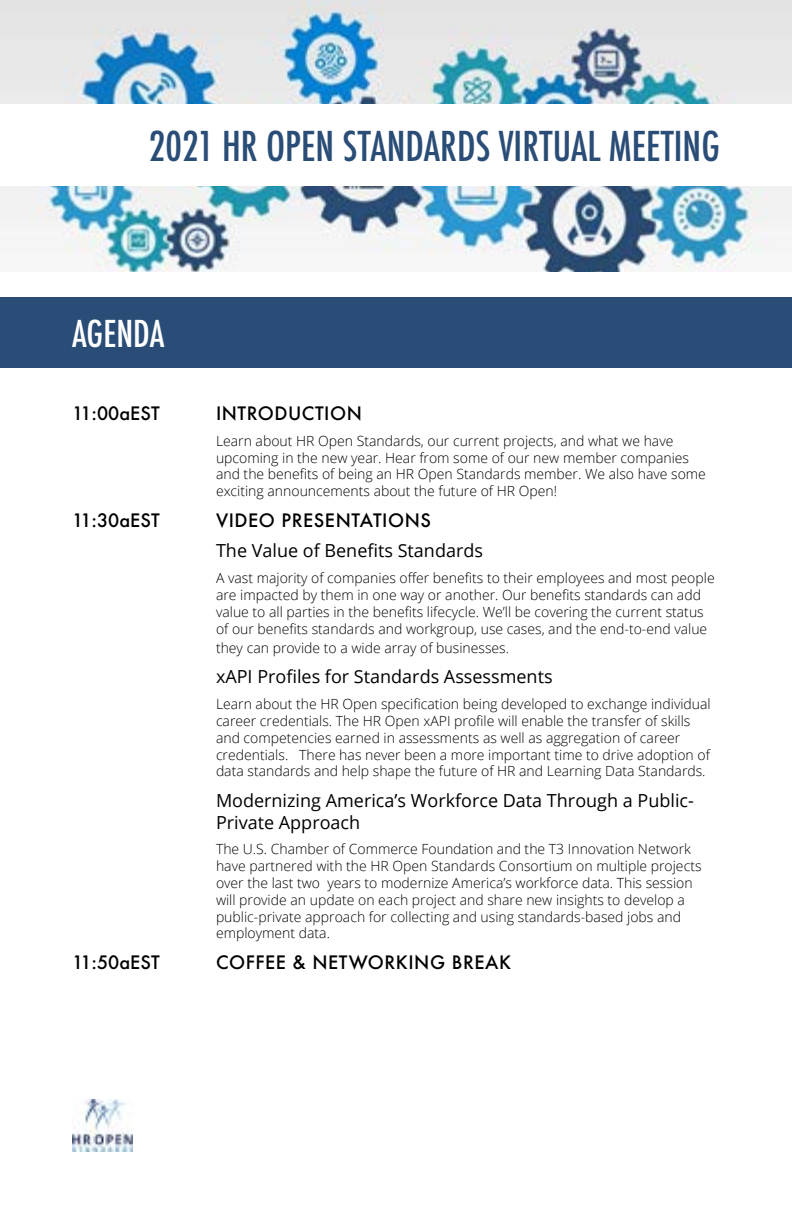
<style>
.page{position:relative;width:792px;height:1224px;background:#fff}
.page>*{position:absolute;margin:0;border:0;box-sizing:border-box;transform-origin:0 0}
.t1{font:500 condensed 40px "Futura";color:#2a4d77}
.t2{font:500 condensed 36px "Futura";color:#fff}
.t3{font:18px/21.6px "Open Sans";color:#000}
.t4{font:500 18px "Futura";letter-spacing:.03em;color:#000}
.t5{font:500 18px "Futura";color:#000}
.t6{font:300 14px/16.8px "Open Sans";color:#000}
</style>
<div class="page">
<img style="left:0;top:0;width:792px;height:272px">
<div style="left:0;top:297px;width:792px;height:70px;background:#2a4d77"></div>
<div style="left:0;top:104px;width:792px;height:82px;background:#fff"></div>
<img style="left:72px;top:1099px;width:60px;height:53px">
<h1 class="t1" style="left:149px;top:121px;width:573px">2021 HR OPEN STANDARDS VIRTUAL MEETING</h1>
<h2 class="t2" style="left:72px;top:311px;width:94px">AGENDA</h2>
<p class="t5" style="left:72px;top:401px;width:89px">11:00aEST</p>
<p class="t4" style="left:216px;top:401px;width:147px">INTRODUCTION</p>
<p class="t6" style="left:216px;top:432px;width:492px">Learn about HR Open Standards, our current projects, and what we have upcoming in the new year. Hear from some of our new member companies and the benefits of being an HR Open Standards member. We also have some exciting announcements about the future of HR Open!</p>
<p class="t5" style="left:72px;top:508px;width:89px">11:30aEST</p>
<p class="t4" style="left:216px;top:508px;width:216px">VIDEO PRESENTATIONS</p>
<p class="t3" style="left:216px;top:540px;width:269px">The Value of Benefits Standards</p>
<p class="t6" style="left:216px;top:569px;width:500px">A vast majority of companies offer benefits to their employees and most people are impacted by them in one way or another. Our benefits standards can add value to all parties in the benefits lifecycle. We’ll be covering the current status of our benefits standards and workgroup, use cases, and the end-to-end value</p>
<p class="t6" style="left:216px;top:639px;width:295px">they can provide to a wide array of businesses.</p>
<p class="t3" style="left:216px;top:666px;width:338px">xAPI Profiles for Standards Assessments</p>
<p class="t6" style="left:216px;top:695px;width:496px">Learn about the HR Open specification being developed to exchange individual career credentials. The HR Open xAPI profile will enable the transfer of skills and competencies earned in assessments as well as aggregation of career credentials. There has never been a more important time to drive adoption of data standards and help shape the future of HR and Learning Data Standards.</p>
<p class="t3" style="left:216px;top:789px;width:479px">Modernizing America’s Workforce Data Through a Public-<br>Private Approach</p>
<p class="t6" style="left:216px;top:840px;width:487px">The U.S. Chamber of Commerce Foundation and the T3 Innovation Network have partnered with the HR Open Standards Consortium on multiple projects over the last two years to modernize America’s workforce data. This session will provide an update on each project and share new insights to develop a public-private approach for collecting and using standards-based jobs and employment data.</p>
<p class="t5" style="left:72px;top:950px;width:89px">11:50aEST</p>
<p class="t4" style="left:216px;top:950px;width:296px">COFFEE &amp; NETWORKING BREAK</p>
</div>
